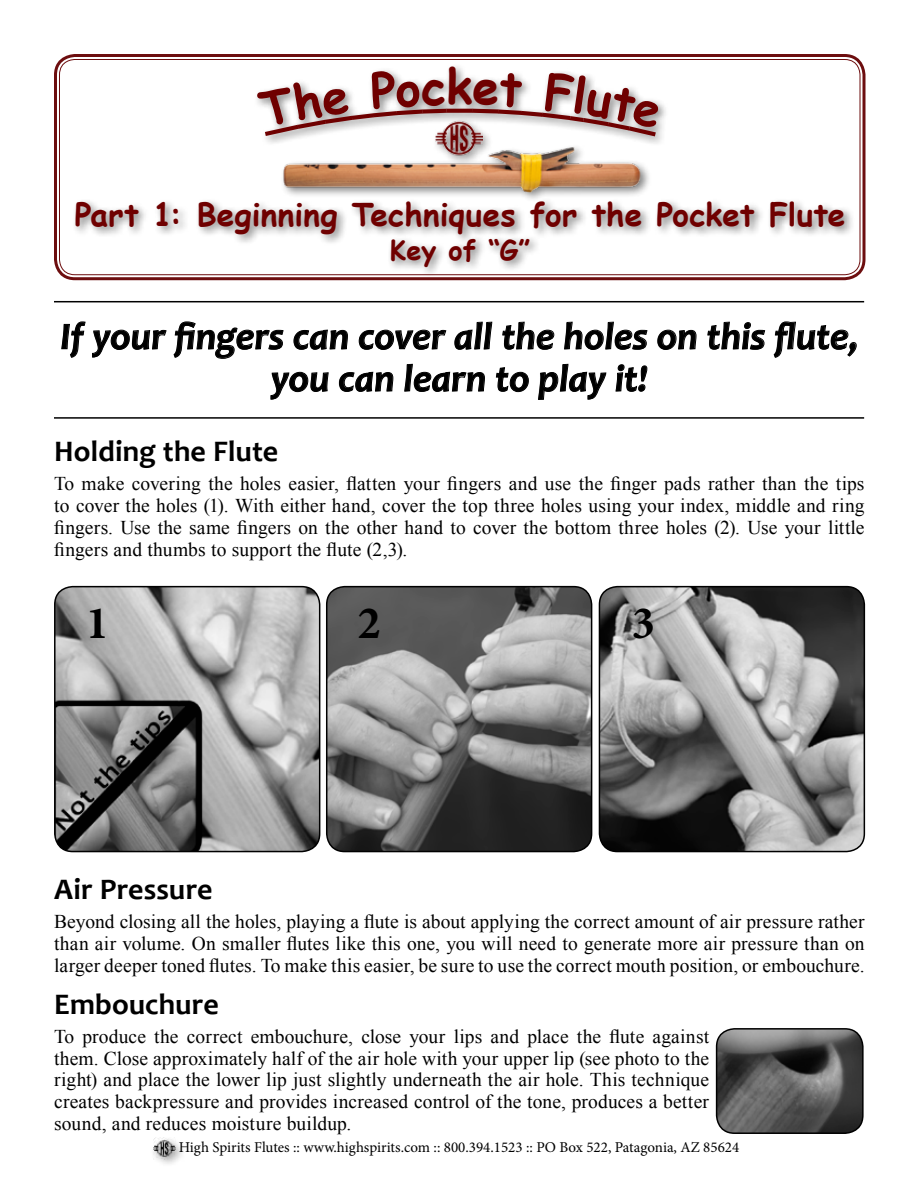
<style>
.page{position:relative;width:918px;height:1188px;background:#fff}
.page>*{position:absolute;margin:0;border:0;box-sizing:border-box;transform-origin:0 0}
.t1{font:700 48px "Comic Sans MS";color:#6f0000}
.t2{font:700 46.5px "Minion Pro";color:#000}
.t3{font:italic 700 38.25px/42.2px "Candara";letter-spacing:.005em;color:#000;text-align:center}
.t4{font:700 31.5px "Comic Sans MS";letter-spacing:.005em;color:#6f0000}
.t5{font:700 30px "Candara";letter-spacing:.005em;color:#000}
.t6{font:700 27px "Comic Sans MS";color:#6f0000}
.t7{font:19.5px/21.9px "Times New Roman";letter-spacing:.005em;color:#000;text-align:justify}
.t8{font:15px "Minion Pro";color:#000}
</style>
<div class="page">
<img style="left:55px;top:587px;width:265px;height:265px">
<div style="left:54px;top:586px;width:266px;height:266px;border:2px solid #000;border-radius:18px"></div>
<img style="left:327px;top:587px;width:265px;height:265px">
<div style="left:326px;top:586px;width:266px;height:266px;border:2px solid #000;border-radius:18px"></div>
<img style="left:599px;top:587px;width:265px;height:265px">
<div style="left:599px;top:586px;width:266px;height:266px;border:2px solid #000;border-radius:18px"></div>
<div style="left:72px;top:198px;width:783px;height:48px;background:#000;opacity:.5"></div>
<div style="left:387px;top:235px;width:154px;height:44px;background:#000;opacity:.5"></div>
<img style="left:717px;top:1029px;width:146px;height:104px">
<div style="left:716px;top:1028px;width:148px;height:106px;border:2px solid #000;border-radius:18px"></div>
<svg style="left:61px;top:321px;width:25px;height:37px"></svg>
<svg style="left:92px;top:329px;width:75px;height:29px"></svg>
<svg style="left:173px;top:321px;width:111px;height:38px"></svg>
<svg style="left:293px;top:329px;width:55px;height:21px"></svg>
<svg style="left:359px;top:329px;width:88px;height:21px"></svg>
<svg style="left:454px;top:321px;width:39px;height:29px"></svg>
<svg style="left:502px;top:321px;width:53px;height:29px"></svg>
<svg style="left:564px;top:321px;width:84px;height:29px"></svg>
<svg style="left:657px;top:329px;width:40px;height:21px"></svg>
<svg style="left:707px;top:321px;width:58px;height:29px"></svg>
<svg style="left:774px;top:321px;width:83px;height:37px"></svg>
<svg style="left:270px;top:372px;width:59px;height:28px"></svg>
<svg style="left:339px;top:372px;width:55px;height:20px"></svg>
<svg style="left:404px;top:364px;width:81px;height:28px"></svg>
<svg style="left:496px;top:367px;width:33px;height:25px"></svg>
<svg style="left:538px;top:364px;width:69px;height:36px"></svg>
<svg style="left:615px;top:364px;width:33px;height:28px"></svg>
<hr style="left:54px;top:301px;width:810px;height:1px;background:#000">
<hr style="left:54px;top:417px;width:810px;height:2px;background:#000">
<div style="left:253px;top:63px;width:417px;height:84px;background:#000;opacity:.5"></div>
<svg style="left:451px;top:109px;width:17px;height:4px"></svg>
<div style="left:54px;top:54px;width:812px;height:226px;border:3px solid #6d0e0f;border-radius:20px"></div>
<div style="left:59px;top:59px;width:802px;height:216px;border:1px solid #6d0e0f;border-radius:16px"></div>
<div style="left:432px;top:118px;width:62px;height:49px;background:#000;opacity:.5"></div>
<img style="left:435px;top:115px;width:48px;height:29px">
<div style="left:280px;top:144px;width:372px;height:59px;background:#000;opacity:.5"></div>
<img style="left:281px;top:146px;width:362px;height:48px">
<div style="left:150px;top:1136px;width:37px;height:32px;background:#000;opacity:.5"></div>
<img style="left:153px;top:1137px;width:23px;height:23px">
<svg style="left:257px;top:70px;width:194px;height:69px"></svg>
<svg style="left:468px;top:72px;width:193px;height:67px"></svg>
<h1 class="t1" style="left:447px;top:51px;width:27px">k</h1>
<h3 class="t4" style="left:75px;top:191px;width:772px">Part 1: Beginning Techniques for the Pocket Flute</h3>
<h3 class="t6" style="left:390px;top:230px;width:142px">Key of “G”</h3>
<h3 class="t3" style="left:60px;top:315px;width:799px">If your fingers can cover all the holes on this flute, you can learn to play it!</h3>
<h3 class="t5" style="left:54px;top:433px;width:226px">Holding the Flute</h3>
<p class="t7" style="left:54px;top:472px;width:812px">To make covering the holes easier, flatten your fingers and use the finger pads rather than the tips to cover the holes (1). With either hand, cover the top three holes using your index, middle and ring fingers. Use the same fingers on the other hand to cover the bottom three holes (2). Use your little fingers and thumbs to support the flute (2,3).</p>
<h2 class="t2" style="left:86px;top:590px;width:25px">1</h2>
<h2 class="t2" style="left:357px;top:590px;width:25px">2</h2>
<h2 class="t2" style="left:632px;top:590px;width:25px">3</h2>
<h3 class="t5" style="left:54px;top:871px;width:160px">Air Pressure</h3>
<p class="t7" style="left:54px;top:910px;width:812px">Beyond closing all the holes, playing a flute is about applying the correct amount of air pressure rather than air volume. On smaller flutes like this one, you will need to generate more air pressure than on larger deeper toned flutes. To make this easier, be sure to use the correct mouth position, or embouchure.</p>
<h3 class="t5" style="left:54px;top:985px;width:166px">Embouchure</h3>
<p class="t7" style="left:54px;top:1025px;width:656px">To produce the correct embouchure, close your lips and place the flute against them. Close approximately half of the air hole with your upper lip (see photo to the right) and place the lower lip just slightly underneath the air hole. This technique creates backpressure and provides increased control of the tone, produces a better sound, and reduces moisture buildup.</p>
<p class="t8" style="left:179px;top:1138px;width:562px">High Spirits Flutes :: www.highspirits.com :: 800.394.1523 :: PO Box 522, Patagonia, AZ 85624</p>
</div>
